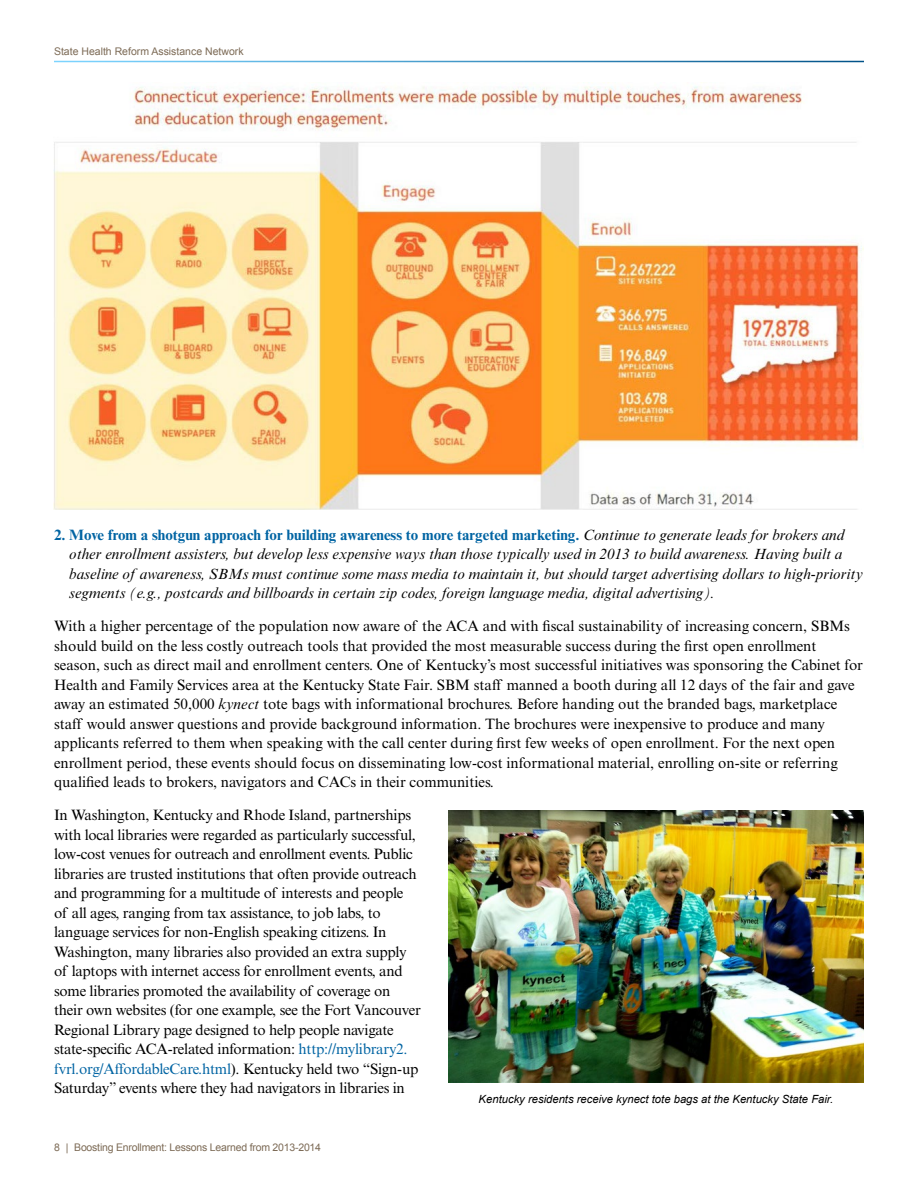
<style>
.page{position:relative;width:918px;height:1188px;background:#fff}
.page>*{position:absolute;margin:0;border:0;box-sizing:border-box;transform-origin:0 0}
.t1{font:15px/19.5px "Times New Roman MT Std";letter-spacing:-.015em;color:#000}
.t2{font:italic 15px/19.5px "Times New Roman MT Std";color:#000}
.t3{font:italic 11.25px "Arial";color:#000}
.t4{font:10.5px "Arial";letter-spacing:-.02em;color:#7c6a55}
.t5{font:10.5px "Arial";color:#7c6a55}
.s1{font-weight:700;font-style:normal;color:#0064a3}
.s2{font-style:italic}
.s3{color:#0064a3}
</style>
<div class="page">
<img style="left:54px;top:82px;width:810px;height:428px">
<img style="left:448px;top:810px;width:416px;height:272px">
<p class="t5" style="left:54px;top:44px;width:191px">State Health Reform Assistance Network</p>
<p class="t2" style="left:69px;top:525px;width:795px;text-indent:-15px"><span class="s1">2. Move from a shotgun approach for building awareness to more targeted marketing.</span> Continue to generate leads for brokers and other enrollment assisters, but develop less expensive ways than those typically used in 2013 to build awareness. Having built a baseline of awareness, SBMs must continue some mass media to maintain it, but should target advertising dollars to high-priority segments (e.g., postcards and billboards in certain zip codes, foreign language media, digital advertising).</p>
<p class="t1" style="left:54px;top:616px;width:811px">With a higher percentage of the population now aware of the ACA and with fiscal sustainability of increasing concern, SBMs should build on the less costly outreach tools that provided the most measurable success during the first open enrollment season, such as direct mail and enrollment centers. One of Kentucky’s most successful initiatives was sponsoring the Cabinet for Health and Family Services area at the Kentucky State Fair. SBM staff manned a booth during all 12 days of the fair and gave away an estimated 50,000 <span class="s2">kynect</span> tote bags with informational brochures. Before handing out the branded bags, marketplace staff would answer questions and provide background information. The brochures were inexpensive to produce and many applicants referred to them when speaking with the call center during first few weeks of open enrollment. For the next open enrollment period, these events should focus on disseminating low-cost informational material, enrolling on-site or referring qualified leads to brokers, navigators and CACs in their communities.</p>
<p class="t1" style="left:54px;top:805px;width:369px">In Washington, Kentucky and Rhode Island, partnerships with local libraries were regarded as particularly successful, low-cost venues for outreach and enrollment events. Public libraries are trusted institutions that often provide outreach and programming for a multitude of interests and people<br>of all ages, ranging from tax assistance, to job labs, to language services for non-English speaking citizens. In Washington, many libraries also provided an extra supply of laptops with internet access for enrollment events, and some libraries promoted the availability of coverage on their own websites (for one example, see the Fort Vancouver Regional Library page designed to help people navigate state-specific ACA-related information: <span class="s3">http://mylibrary2. fvrl.org/AffordableCare.html</span>). Kentucky held two “Sign-up Saturday” events where they had navigators in libraries in</p>
<p class="t3" style="left:479px;top:1092px;width:356px">Kentucky residents receive kynect tote bags at the Kentucky State Fair.</p>
<p class="t4" style="left:54px;top:1140px;width:269px">8 | Boosting Enrollment: Lessons Learned from 2013-2014</p>
</div>
